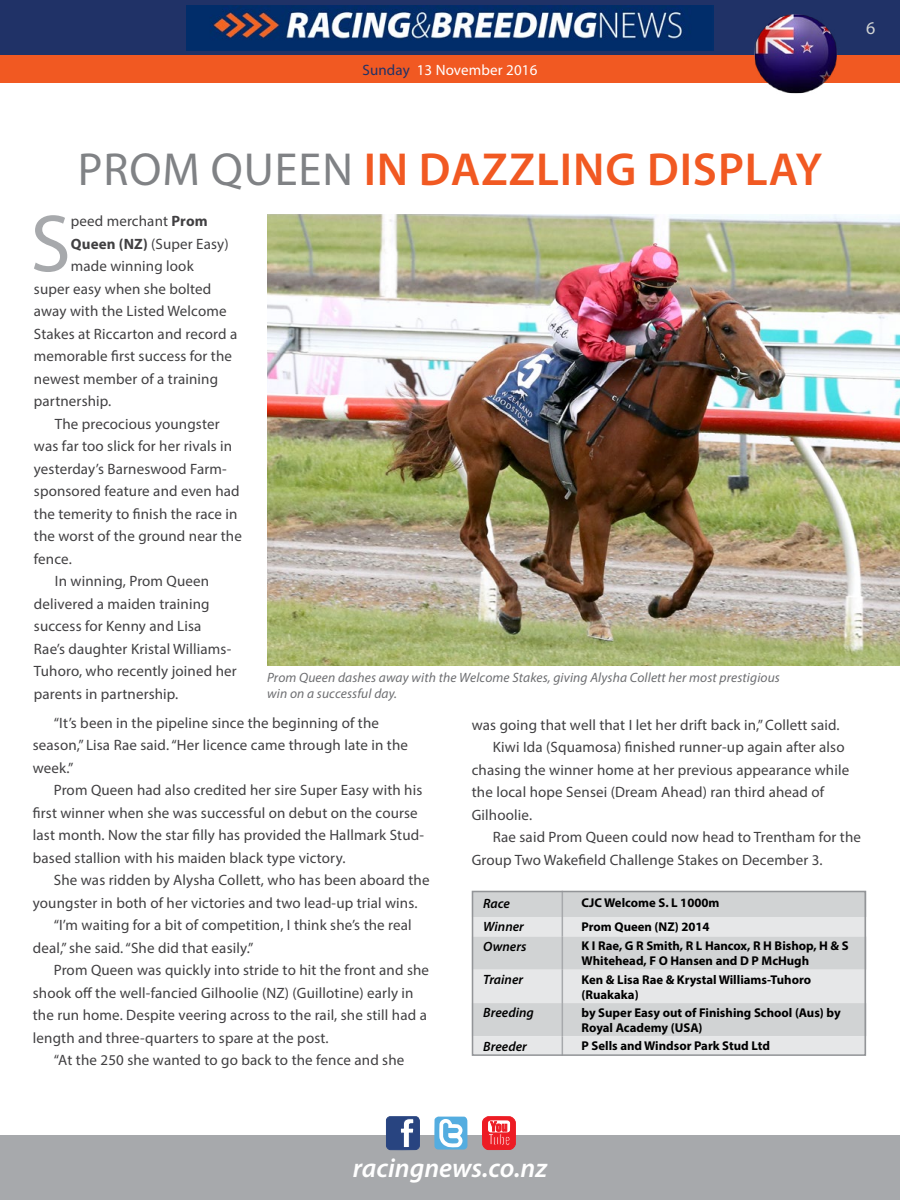
<style>
.page{position:relative;width:900px;height:1200px;background:#fff}
.page>*{position:absolute;margin:0;border:0;box-sizing:border-box;transform-origin:0 0}
.t1{font:81.75px "Myriad Pro";color:#a7a9ac}
.t2{font:600 46.5px "Myriad Pro";letter-spacing:.02em;color:#f15922}
.t3{font:italic 600 27px "Myriad Pro";color:#fff}
.t4{font:18px "Myriad Pro";color:#d1d4d4}
.t5{font:15px/22.5px "Myriad Pro";letter-spacing:.01em;color:#414042}
.t6{font:15px "Myriad Pro";letter-spacing:.01em;color:#fff}
.t7{font:italic 13.5px/16.2px "Myriad Pro";letter-spacing:.01em;color:#6d6e71}
.t8{font:italic 600 13.5px "Myriad Pro";color:#000}
.t9{font:700 12.75px/15.3px "Myriad Pro";color:#000}
.s1{color:#203267}
.s2{font-weight:400;color:#808285}
.s3{font-weight:700}
</style>
<div class="page">
<div style="left:0;top:1136px;width:900px;height:64px;background:#a7a9ac"></div>
<svg style="left:386px;top:1117px;width:34px;height:33px"></svg>
<svg style="left:434px;top:1117px;width:33px;height:33px"></svg>
<svg style="left:482px;top:1116px;width:34px;height:34px"></svg>
<div style="left:0;top:0;width:900px;height:64px;background:#203267"></div>
<div style="left:0;top:56px;width:900px;height:27px;background:#f15922"></div>
<img style="left:187px;top:5px;width:526px;height:46px">
<img style="left:267px;top:215px;width:633px;height:450px">
<div style="left:475px;top:891px;width:392px;height:26px;background:#d1d3d4"></div>
<svg style="left:475px;top:917px;width:392px;height:139px;background:#dbddde"></svg>
<svg style="left:562px;top:894px;width:1px;height:42px"></svg>
<hr style="left:562px;top:936px;width:1px;height:34px;background:#a7a9ac">
<hr style="left:562px;top:970px;width:1px;height:33px;background:#a7a9ac">
<hr style="left:562px;top:1003px;width:1px;height:33px;background:#a7a9ac">
<svg style="left:562px;top:1036px;width:1px;height:17px"></svg>
<div style="left:472px;top:891px;width:394px;height:165px;border:2px solid #939598"></div>
<img style="left:752px;top:14px;width:88px;height:80px">
<p class="t6" style="left:362px;top:61px;width:177px"><span class="s1">Sunday</span> 13 November 2016</p>
<h2 class="t2" style="left:78px;top:140px;width:746px"><span class="s2">PROM QUEEN</span> IN DAZZLING DISPLAY</h2>
<p class="t4" style="left:866px;top:17px;width:11px">6</p>
<h1 class="t1" style="left:30px;top:193px;width:42px">S</h1>
<p class="t5" style="left:71px;top:210px;width:138px">peed merchant <span class="s3">Prom</span></p>
<p class="t5" style="left:71px;top:232px;width:159px"><span class="s3">Queen (NZ)</span> (Super Easy)</p>
<p class="t5" style="left:71px;top:255px;width:124px">made winning look</p>
<p class="t5" style="left:34px;top:277px;width:179px">super easy when she bolted</p>
<p class="t5" style="left:34px;top:300px;width:194px">away with the Listed Welcome</p>
<p class="t5" style="left:34px;top:322px;width:205px">Stakes at Riccarton and record a</p>
<p class="t5" style="left:34px;top:345px;width:200px">memorable first success for the</p>
<p class="t5" style="left:34px;top:367px;width:186px">newest member of a training</p>
<p class="t5" style="left:34px;top:390px;width:79px">partnership.</p>
<p class="t5" style="left:55px;top:412px;width:166px">The precocious youngster</p>
<p class="t5" style="left:34px;top:435px;width:200px">was far too slick for her rivals in</p>
<p class="t5" style="left:34px;top:457px;width:194px">yesterday’s Barneswood Farm-</p>
<p class="t5" style="left:34px;top:480px;width:207px">sponsored feature and even had</p>
<p class="t5" style="left:34px;top:502px;width:205px">the temerity to finish the race in</p>
<p class="t5" style="left:34px;top:525px;width:210px">the worst of the ground near the</p>
<p class="t5" style="left:34px;top:547px;width:39px">fence.</p>
<p class="t5" style="left:55px;top:570px;width:156px">In winning, Prom Queen</p>
<p class="t5" style="left:34px;top:592px;width:177px">delivered a maiden training</p>
<p class="t5" style="left:34px;top:615px;width:169px">success for Kenny and Lisa</p>
<p class="t5" style="left:34px;top:637px;width:199px">Rae’s daughter Kristal Williams-</p>
<p class="t5" style="left:34px;top:660px;width:204px">Tuhoro, who recently joined her</p>
<p class="t5" style="left:34px;top:682px;width:146px">parents in partnership.</p>
<p class="t7" style="left:267px;top:669px;width:514px">Prom Queen dashes away with the Welcome Stakes, giving Alysha Collett her most prestigious win on a successful day.</p>
<p class="t5" style="left:33px;top:711px;width:377px;text-indent:21px">“It’s been in the pipeline since the beginning of the season,” Lisa Rae said. “Her licence came through late in the week.”</p>
<p class="t5" style="left:33px;top:779px;width:393px;text-indent:21px">Prom Queen had also credited her sire Super Easy with his first winner when she was successful on debut on the course last month. Now the star filly has provided the Hallmark Stud&shy;based stallion with his maiden black type victory.</p>
<p class="t5" style="left:54px;top:869px;width:377px">She was ridden by Alysha Collett, who has been aboard the</p>
<p class="t5" style="left:33px;top:891px;width:386px">youngster in both of her victories and two lead-up trial wins.</p>
<p class="t5" style="left:54px;top:914px;width:359px">“I’m waiting for a bit of competition, I think she’s the real</p>
<p class="t5" style="left:33px;top:936px;width:222px">deal,” she said. “She did that easily.”</p>
<p class="t5" style="left:54px;top:959px;width:377px">Prom Queen was quickly into stride to hit the front and she</p>
<p class="t5" style="left:33px;top:981px;width:382px">shook off the well-fancied Gilhoolie (NZ) (Guillotine) early in</p>
<p class="t5" style="left:33px;top:1004px;width:396px">the run home. Despite veering across to the rail, she still had a</p>
<p class="t5" style="left:33px;top:1026px;width:297px">length and three-quarters to spare at the post.</p>
<p class="t5" style="left:54px;top:1049px;width:352px">“At the 250 she wanted to go back to the fence and she</p>
<p class="t5" style="left:472px;top:713px;width:369px">was going that well that I let her drift back in,” Collett said.</p>
<p class="t5" style="left:493px;top:736px;width:353px">Kiwi Ida (Squamosa) finished runner-up again after also</p>
<p class="t5" style="left:472px;top:758px;width:379px">chasing the winner home at her previous appearance while</p>
<p class="t5" style="left:472px;top:781px;width:354px">the local hope Sensei (Dream Ahead) ran third ahead of</p>
<p class="t5" style="left:472px;top:803px;width:62px">Gilhoolie.</p>
<p class="t5" style="left:493px;top:826px;width:370px">Rae said Prom Queen could now head to Trentham for the</p>
<p class="t5" style="left:472px;top:848px;width:352px">Group Two Wakefield Challenge Stakes on December 3.</p>
<p class="t8" style="left:483px;top:895px;width:28px">Race</p>
<p class="t9" style="left:582px;top:895px;width:140px">CJC Welcome S. L 1000m</p>
<p class="t8" style="left:483px;top:918px;width:42px">Winner</p>
<p class="t9" style="left:582px;top:918px;width:130px">Prom Queen (NZ) 2014</p>
<p class="t8" style="left:483px;top:938px;width:45px">Owners</p>
<p class="t9" style="left:582px;top:938px;width:269px">K I Rae, G R Smith, R L Hancox, R H Bishop, H &amp; S<br>Whitehead, F O Hansen and D P McHugh</p>
<p class="t8" style="left:483px;top:971px;width:41px">Trainer</p>
<p class="t9" style="left:582px;top:971px;width:231px">Ken &amp; Lisa Rae &amp; Krystal Williams-Tuhoro (Ruakaka)</p>
<p class="t8" style="left:483px;top:1004px;width:52px">Breeding</p>
<p class="t9" style="left:582px;top:1005px;width:261px">by Super Easy out of Finishing School (Aus) by<br>Royal Academy (USA)</p>
<p class="t8" style="left:483px;top:1038px;width:45px">Breeder</p>
<p class="t9" style="left:582px;top:1038px;width:190px">P Sells and Windsor Park Stud Ltd</p>
<h3 class="t3" style="left:353px;top:1150px;width:196px">racingnews.co.nz</h3>
</div>
